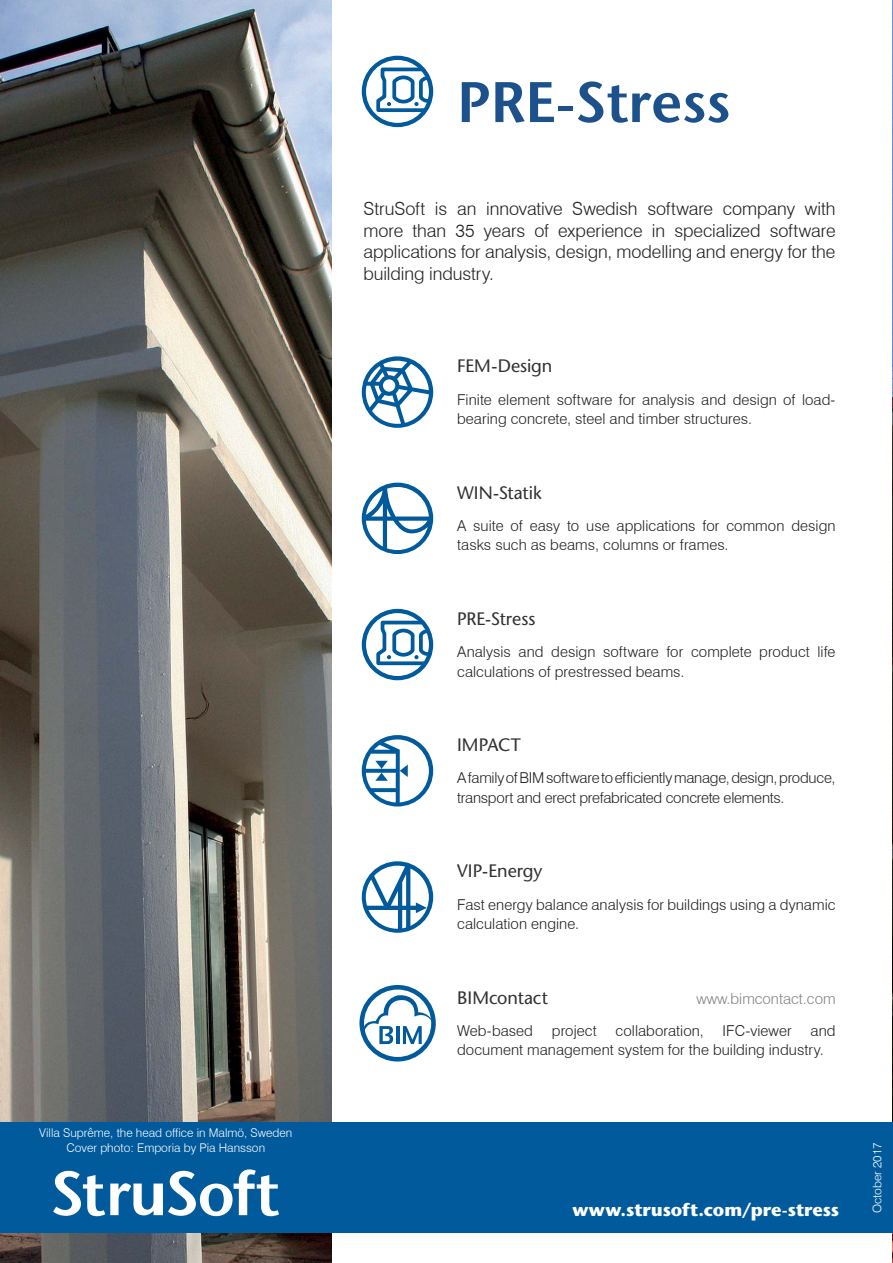
<style>
.page{position:relative;width:893px;height:1263px;background:#fff}
.page>*{position:absolute;margin:0;border:0;box-sizing:border-box;transform-origin:0 0}
.t1{font:600 57px "Stone Sans";letter-spacing:-.005em;color:#1c518c}
.t2{font:300 18px/21.6px "Swiss 721 BT";letter-spacing:-.005em;color:#221f1f;text-align:justify}
.t3{font:18px "Stone Sans";color:#323032}
.t4{font:700 18px "Stone Sans";letter-spacing:-.005em;color:#fff}
.t5{font:300 15px/19.5px "Swiss 721 BT";color:#221f1f}
.t6{font:300 15px "Swiss 721 BT";color:#808284}
.t7{font:300 12px/14.4px "Swiss 721 BT";color:#fff;text-align:center}
</style>
<div class="page">
<img style="left:0;top:0;width:332px;height:1263px">
<img style="left:892px;top:0;width:1px;height:1263px">
<svg style="left:362px;top:56px;width:71px;height:71px"></svg>
<div style="left:0;top:1123px;width:893px;height:110px;background:#005a9c"></div>
<svg style="left:362px;top:356px;width:71px;height:72px"></svg>
<svg style="left:362px;top:735px;width:71px;height:71px"></svg>
<svg style="left:362px;top:483px;width:71px;height:71px"></svg>
<svg style="left:362px;top:609px;width:71px;height:71px"></svg>
<svg style="left:362px;top:861px;width:71px;height:72px"></svg>
<svg style="left:53px;top:1169px;width:226px;height:47px"></svg>
<svg style="left:359px;top:985px;width:77px;height:76px"></svg>
<p class="t7" style="left:39px;top:1126px;width:255px">Villa Suprême, the head office in Malmö, Sweden<br>Cover photo: Emporia by Pia Hansson</p>
<h1 class="t1" style="left:457px;top:69px;width:275px">PRE-Stress</h1>
<p class="t2" style="left:363px;top:199px;width:474px">StruSoft is an innovative Swedish software company with more than 35 years of experience in specialized software applications for analysis, design, modelling and energy for the building industry.</p>
<p class="t3" style="left:457px;top:359px;width:97px">FEM-Design</p>
<p class="t5" style="left:457px;top:391px;width:380px">Finite element software for analysis and design of load&shy;bearing concrete, steel and timber structures.</p>
<p class="t3" style="left:457px;top:485px;width:86px">WIN-Statik</p>
<p class="t5" style="left:457px;top:517px;width:380px">A suite of easy to use applications for common design tasks such as beams, columns or frames.</p>
<p class="t3" style="left:457px;top:612px;width:80px">PRE-Stress</p>
<p class="t5" style="left:457px;top:643px;width:380px">Analysis and design software for complete product life calculations of prestressed beams.</p>
<p class="t3" style="left:457px;top:738px;width:65px">IMPACT</p>
<p class="t5" style="left:457px;top:770px;width:380px">A family of BIM software to efficiently manage, design, produce, transport and erect prefabricated concrete elements.</p>
<p class="t3" style="left:457px;top:864px;width:87px">VIP-Energy</p>
<p class="t5" style="left:457px;top:896px;width:380px">Fast energy balance analysis for buildings using a dynamic calculation engine.</p>
<p class="t3" style="left:457px;top:990px;width:92px">BIMcontact</p>
<p class="t6" style="left:696px;top:992px;width:141px">www.bimcontact.com</p>
<p class="t5" style="left:457px;top:1022px;width:77px">Web-based</p>
<p class="t5" style="left:552px;top:1022px;width:46px">project</p>
<p class="t5" style="left:616px;top:1022px;width:90px">collaboration,</p>
<p class="t5" style="left:723px;top:1022px;width:71px">IFC-viewer</p>
<p class="t5" style="left:457px;top:1022px;width:380px;text-indent:353px">and document management system for the building industry.</p>
<p class="t4" style="left:572px;top:1203px;width:268px">www.strusoft.com/pre-stress</p>
<p class="t7" style="left:871px;top:1213px;width:72px;rotate:-90deg">October 2017</p>
</div>
